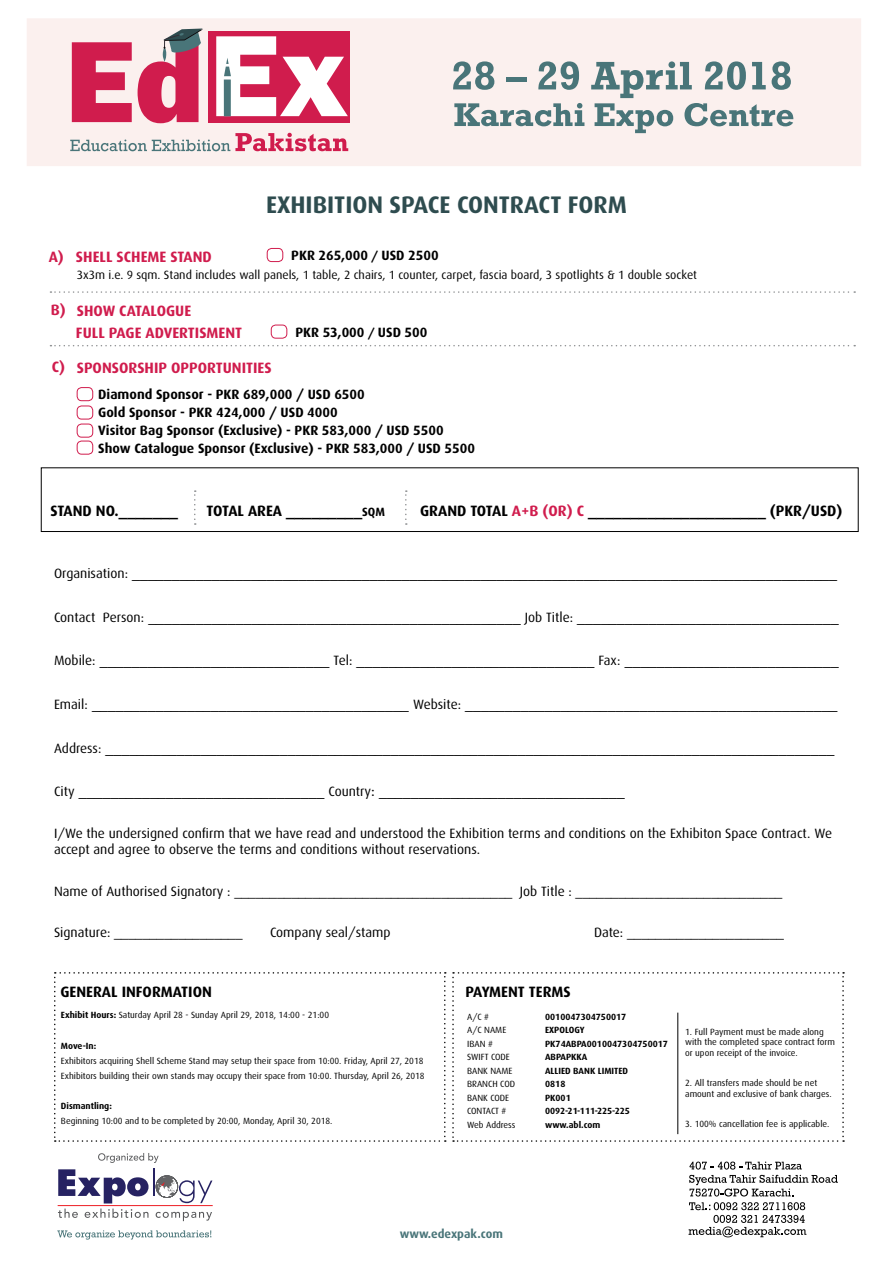
<style>
.page{position:relative;width:893px;height:1263px;background:#fff}
.page>*{position:absolute;margin:0;border:0;box-sizing:border-box;transform-origin:0 0}
.t1{font:700 24px "Dax";color:#2e4c4f}
.t2{font:15px "Dax";color:#000}
.t3{font:700 15px "Dax";color:#000}
.t4{font:700 15px "Dax";color:#d01c4d}
.t5{font:13.5px/16.2px "Dax";color:#000}
.t6{font:700 13.5px/18px "Dax";color:#000}
.t7{font:12px "Dax";color:#000}
.t8{font:700 12px "Dax";color:#497579}
.t9{font:9px/10.8px "Dax";color:#000}
.t10{font:700 9px "Dax";color:#000}
.s1{font-size:12px}
.s2{color:#d01c4d}
.s3{font-size:13.5px}
.s4{font-weight:700}
</style>
<div class="page">
<div style="left:267px;top:248px;width:16px;height:14px;border:1px solid #d01c4d;border-radius:4px"></div>
<div style="left:271px;top:325px;width:16px;height:14px;border:1px solid #d01c4d;border-radius:4px"></div>
<svg style="left:50px;top:291px;width:805px;height:2px"></svg>
<svg style="left:50px;top:345px;width:805px;height:1px"></svg>
<div style="left:77px;top:387px;width:16px;height:14px;border:1px solid #d01c4d;border-radius:4px"></div>
<div style="left:77px;top:406px;width:16px;height:13px;border:1px solid #d01c4d;border-radius:4px"></div>
<div style="left:77px;top:424px;width:16px;height:13px;border:1px solid #d01c4d;border-radius:4px"></div>
<div style="left:77px;top:441px;width:16px;height:13px;border:1px solid #d01c4d;border-radius:4px"></div>
<svg style="left:194px;top:490px;width:2px;height:35px"></svg>
<svg style="left:405px;top:490px;width:2px;height:35px"></svg>
<svg style="left:54px;top:972px;width:392px;height:170px"></svg>
<svg style="left:452px;top:972px;width:392px;height:170px"></svg>
<div style="left:41px;top:468px;width:817px;height:64px;border:1px solid #000"></div>
<svg style="left:98px;top:1153px;width:61px;height:10px"></svg>
<svg style="left:57px;top:1230px;width:154px;height:9px"></svg>
<hr style="left:58px;top:1205px;width:155px;height:1px;background:#ed1d24">
<hr style="left:153px;top:1168px;width:2px;height:28px;background:#262262">
<svg style="left:58px;top:1169px;width:154px;height:52px"></svg>
<svg style="left:689px;top:1175px;width:149px;height:21px"></svg>
<svg style="left:688px;top:1202px;width:118px;height:35px"></svg>
<div style="left:27px;top:18px;width:834px;height:148px;background:#fbf0ee"></div>
<div style="left:208px;top:31px;width:141px;height:92px;background:#d01c4d"></div>
<svg style="left:70px;top:133px;width:278px;height:18px;background:#dcb8c0"></svg>
<svg style="left:72px;top:42px;width:60px;height:80px;background:#d9496f"></svg>
<svg style="left:216px;top:36px;width:132px;height:80px"></svg>
<div style="left:224px;top:80px;width:7px;height:36px;background:#497579"></div>
<svg style="left:138px;top:28px;width:65px;height:95px;background:#d0708a"></svg>
<svg style="left:454px;top:103px;width:130px;height:23px;background:#a7b6b6"></svg>
<svg style="left:453px;top:61px;width:41px;height:29px"></svg>
<div style="left:506px;top:77px;width:21px;height:5px;background:#497579"></div>
<svg style="left:538px;top:61px;width:41px;height:29px"></svg>
<svg style="left:591px;top:61px;width:202px;height:72px;background:#c2c8c8"></svg>
<svg style="left:689px;top:1161px;width:113px;height:8px"></svg>
<hr style="left:678px;top:1013px;width:1px;height:121px;background:#000">
<h1 class="t1" style="left:266px;top:191px;width:362px">Exhibition SPACE CONTRACT FORM</h1>
<p class="t4" style="left:49px;top:248px;width:17px">A)</p>
<p class="t4" style="left:76px;top:248px;width:74px">ShelL scheme</p>
<p class="t4" style="left:170px;top:248px;width:43px">STAND</p>
<p class="t6" style="left:291px;top:246px;width:149px">PKR 265,000 <span class="s1">/</span> USD 2500</p>
<p class="t7" style="left:77px;top:268px;width:622px">3x3m i.e. 9 sqm. Stand includes wall panels, 1 table, 2 chairs, 1 counter, carpet, fascia board, 3 spotlights &amp; 1 double socket</p>
<p class="t4" style="left:51px;top:301px;width:16px">B)</p>
<p class="t4" style="left:77px;top:302px;width:99px">SHOW Catalogue</p>
<p class="t4" style="left:76px;top:325px;width:159px">FULL PAGE ADVERTISMENT</p>
<p class="t6" style="left:295px;top:323px;width:134px">PKR 53,000 <span class="s1">/</span> USD 500</p>
<p class="t4" style="left:52px;top:358px;width:15px">C)</p>
<p class="t4" style="left:77px;top:359px;width:196px">SPONSORSHI P OPPORtUNItIES</p>
<p class="t6" style="left:98px;top:385px;width:378px">Diamond Sponsor - PKR 689,000 / USD 6500<br>Gold Sponsor - PKR 424,000 / USD 4000<br>Visitor Bag Sponsor (Exclusive) - PKR 583,000 / USD 5500<br>Show Catalogue Sponsor (Exclusive) - PKR 583,000 / USD 5500</p>
<p class="t3" style="left:50px;top:502px;width:129px">Stand No._______</p>
<p class="t3" style="left:420px;top:502px;width:424px">Gra nd TotAL <span class="s2">A+B (or ) C</span> _____________________ (PKR/USD)</p>
<p class="t3" style="left:207px;top:502px;width:60px">Total Area</p>
<p class="t3" style="left:286px;top:502px;width:100px">_________<span class="s1">sqm</span></p>
<p class="t2" style="left:54px;top:565px;width:785px"><span class="s3">Organisation:</span> _________________________________________________________________________________________</p>
<p class="t2" style="left:54px;top:608px;width:786px"><span class="s3">Contact Person:</span> _______________________________________________ <span class="s3">Job Title:</span> _________________________________</p>
<p class="t2" style="left:54px;top:652px;width:786px"><span class="s3">Mobile:</span> _____________________________ <span class="s3">Tel:</span> ______________________________ <span class="s3">Fax:</span> ___________________________</p>
<p class="t2" style="left:54px;top:695px;width:785px"><span class="s3">Email:</span> ________________________________________ <span class="s3">Website:</span> _______________________________________________</p>
<p class="t2" style="left:54px;top:739px;width:782px"><span class="s3">Address:</span> ____________________________________________________________________________________________</p>
<p class="t2" style="left:54px;top:782px;width:572px"><span class="s3">City</span> _______________________________ <span class="s3">Country</span>: _______________________________</p>
<p class="t5" style="left:54px;top:825px;width:780px">I/We the undersigned confirm that we have read and understood the Exhibition terms and conditions on the Exhibiton Space Contract. We accept and agree to observe the terms and conditions without reservations.</p>
<p class="t5" style="left:54px;top:883px;width:730px">Name of Authorised Signatory : _______________________________________ Job Title : _____________________________</p>
<p class="t5" style="left:54px;top:925px;width:190px">Signature: __________________</p>
<p class="t5" style="left:270px;top:925px;width:122px">Company seal/stamp</p>
<p class="t5" style="left:594px;top:925px;width:191px">Date: ______________________</p>
<p class="t3" style="left:60px;top:983px;width:103px">General Informa</p>
<p class="t3" style="left:181px;top:983px;width:32px">tion</p>
<p class="t3" style="left:466px;top:983px;width:80px">Payme nt terms</p>
<p class="t9" style="left:61px;top:1010px;width:270px"><span class="s4">Exhibit Hours:</span> Saturday April 28 - Sunday April 29, 2018, 14:00 - 21:00</p>
<p class="t10" style="left:61px;top:1040px;width:37px">Move-In:</p>
<p class="t9" style="left:61px;top:1053px;width:365px;line-height:15px">Exhibitors acquiring Shell Scheme Stand may setup their space from 10:00. Friday, April 27, 2018<br>Exhibitors building their own stands may occupy their space from 10:00. Thursday, April 26, 2018</p>
<p class="t10" style="left:61px;top:1100px;width:52px">Dismantling:</p>
<p class="t9" style="left:61px;top:1115px;width:273px">Beginning 10:00 and to be completed by 20:00, Monday, April 30, 2018.</p>
<p class="t9" style="left:467px;top:1011px;width:23px">A/C #</p>
<p class="t10" style="left:545px;top:1011px;width:83px">0010047304750017</p>
<p class="t9" style="left:467px;top:1025px;width:41px">A/C NAME</p>
<p class="t10" style="left:545px;top:1025px;width:41px">EXPOLOGY</p>
<p class="t9" style="left:467px;top:1038px;width:27px">IBAN #</p>
<p class="t10" style="left:545px;top:1038px;width:124px">PK74ABPA0010047304750017</p>
<p class="t9" style="left:467px;top:1052px;width:44px">SWIFT CODE</p>
<p class="t10" style="left:545px;top:1052px;width:44px">ABPAPKKA</p>
<p class="t9" style="left:467px;top:1065px;width:47px">BANK NAME</p>
<p class="t10" style="left:545px;top:1065px;width:84px">ALLIED BANK LIMITED</p>
<p class="t9" style="left:467px;top:1079px;width:50px">BRANCH COD</p>
<p class="t10" style="left:545px;top:1079px;width:22px">0818</p>
<p class="t9" style="left:467px;top:1092px;width:44px">BANK CODE</p>
<p class="t10" style="left:545px;top:1092px;width:27px">PK001</p>
<p class="t9" style="left:467px;top:1106px;width:41px">CONTACT #</p>
<p class="t10" style="left:545px;top:1106px;width:86px">0092-21-111-225-225</p>
<p class="t9" style="left:467px;top:1119px;width:50px">Web Address</p>
<p class="t10" style="left:545px;top:1119px;width:57px">www.abl.com</p>
<p class="t9" style="left:685px;top:1026px;width:151px">1. Full Payment must be made along with the completed space contract form or upon receipt of the invoice.</p>
<p class="t9" style="left:685px;top:1078px;width:148px">2. All transfers made should be net amount and exclusive of bank charges.</p>
<p class="t9" style="left:685px;top:1119px;width:146px">3. 100% cancellation fee is applicable.</p>
<p class="t8" style="left:400px;top:1227px;width:105px">www.edexpak.com</p>
</div>
